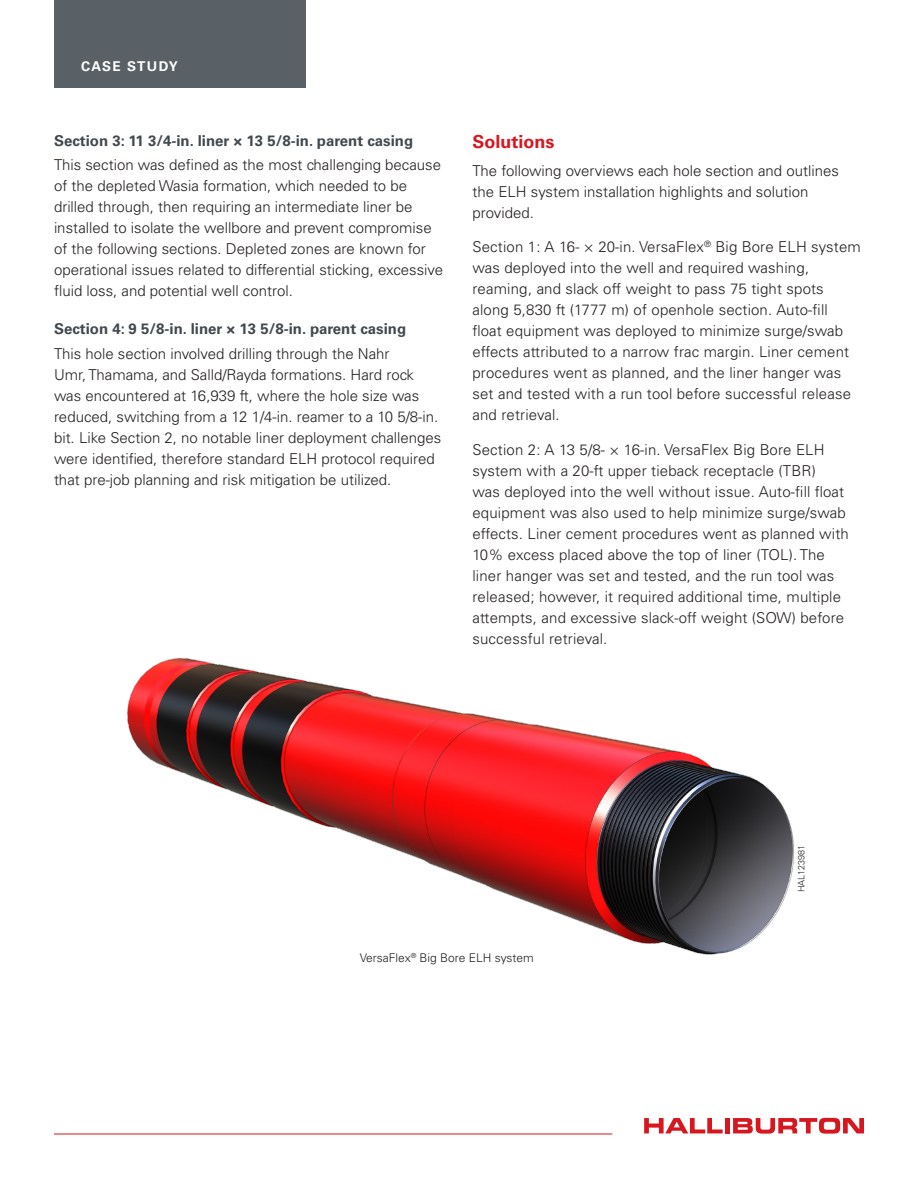
<style>
.page{position:relative;width:918px;height:1188px;background:#fff}
.page>*{position:absolute;margin:0;border:0;box-sizing:border-box;transform-origin:0 0}
._02_Subhead__2{font:700 18px "Univers LT Std";color:#d7171f}
._02_Body_10pt{font:300 15px/21px "Univers LT Std";color:#231f20}
._02_Subhead__3{font:700 15px "Univers LT Std";color:#42494e}
.t1{font:700 13.5px "Univers LT Std";letter-spacing:.1em;color:#fff}
.tool_caption{font:300 12px "Univers LT Std";color:#231f20}
.tool_number{font:300 9px "Univers LT Std";color:#231f20}
</style>
<div class="page">
<img style="left:127px;top:657px;width:667px;height:298px">
<hr style="left:54px;top:1134px;width:558px;height:1px;background:#d7171f">
<svg style="left:644px;top:1118px;width:79px;height:15px"></svg>
<div style="left:725px;top:1118px;width:5px;height:15px;background:#d7171f"></div>
<svg style="left:733px;top:1118px;width:131px;height:16px"></svg>
<div style="left:54px;top:0;width:252px;height:88px;background:#5a6166"></div>
<p class="t1" style="left:81px;top:58px;width:98px">CASE STUDY</p>
<p class="_02_Subhead__3" style="left:54px;top:132px;width:361px">Section 3: 11 3/4-in. liner × 13 5/8-in. parent casing</p>
<p class="_02_Body_10pt" style="left:54px;top:154px;width:391px">This section was defined as the most challenging because of the depleted Wasia formation, which needed to be drilled through, then requiring an intermediate liner be installed to isolate the wellbore and prevent compromise of the following sections. Depleted zones are known for operational issues related to differential sticking, excessive fluid loss, and potential well control.</p>
<p class="_02_Subhead__3" style="left:54px;top:320px;width:354px">Section 4: 9 5/8-in. liner × 13 5/8-in. parent casing</p>
<p class="_02_Body_10pt" style="left:54px;top:343px;width:389px">This hole section involved drilling through the Nahr<br>Umr, Thamama, and Salld/Rayda formations. Hard rock was encountered at 16,939 ft, where the hole size was reduced, switching from a 12 1/4-in. reamer to a 10 5/8-in. bit. Like Section 2, no notable liner deployment challenges were identified, therefore standard ELH protocol required that pre-job planning and risk mitigation be utilized.</p>
<p class="_02_Subhead__2" style="left:472px;top:131px;width:84px">Solutions</p>
<p class="_02_Body_10pt" style="left:472px;top:160px;width:368px">The following overviews each hole section and outlines the ELH system installation highlights and solution provided.</p>
<p class="_02_Body_10pt" style="left:472px;top:236px;width:390px">Section 1: A 16- × 20-in. VersaFlex<sup>®</sup> Big Bore ELH system was deployed into the well and required washing, reaming, and slack off weight to pass 75 tight spots along 5,830 ft (1777 m) of openhole section. Auto-fill float equipment was deployed to minimize surge/swab effects attributed to a narrow frac margin. Liner cement procedures went as planned, and the liner hanger was set and tested with a run tool before successful release and retrieval.</p>
<p class="_02_Body_10pt" style="left:472px;top:439px;width:378px">Section 2: A 13 5/8- × 16-in. VersaFlex Big Bore ELH system with a 20-ft upper tieback receptacle (TBR)<br>was deployed into the well without issue. Auto-fill float equipment was also used to help minimize surge/swab effects. Liner cement procedures went as planned with 10% excess placed above the top of liner (TOL). The liner hanger was set and tested, and the run tool was released; however, it required additional time, multiple attempts, and excessive slack-off weight (SOW) before successful retrieval.</p>
<p class="tool_number" style="left:796px;top:892px;width:49px;rotate:-90deg">HAL123981</p>
<p class="tool_caption" style="left:360px;top:951px;width:176px">VersaFlex<sup>®</sup> Big Bore ELH system</p>
</div>
